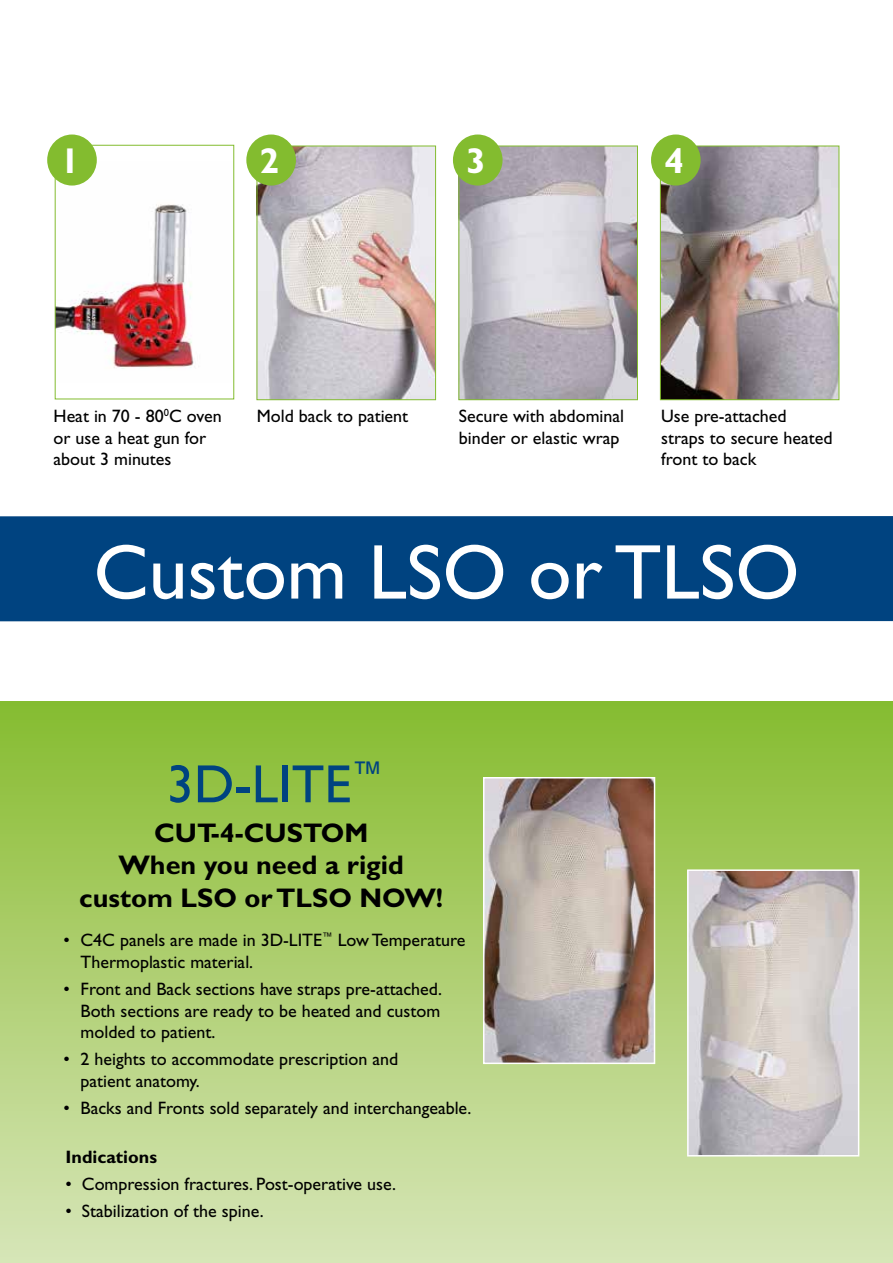
<style>
.page{position:relative;width:893px;height:1263px;background:#fff}
.page>*{position:absolute;margin:0;border:0;box-sizing:border-box;transform-origin:0 0}
.t1{font:78px "Gill Sans";color:#fff}
.t2{font:54px "Gill Sans Std";color:#004380}
.t3{font:700 36px "Gill Sans";color:#fff}
.t4{font:700 27px/32.4px "Gill Sans";color:#000;text-align:center}
.t5{font:18px/21.6px "Gill Sans";color:#000}
.t6{font:18px "Gill Sans Std";color:#000}
.t7{font:700 18px "Gill Sans Std";color:#000}
.s1{font-family:"Gill Sans"}
</style>
<div class="page">
<div style="left:0;top:702px;width:893px;height:561px;background:linear-gradient(to bottom,#87bc30,#d8e5b9)"></div>
<img style="left:259px;top:148px;width:175px;height:250px">
<div style="left:257px;top:146px;width:179px;height:254px;border:1px solid #83bc2f"></div>
<img style="left:460px;top:148px;width:176px;height:250px">
<div style="left:458px;top:146px;width:180px;height:254px;border:1px solid #83bc2f"></div>
<img style="left:662px;top:148px;width:175px;height:250px">
<div style="left:660px;top:146px;width:179px;height:254px;border:1px solid #83bc2f"></div>
<img style="left:57px;top:176px;width:137px;height:193px">
<div style="left:55px;top:145px;width:179px;height:254px;border:1px solid #83bc2f"></div>
<div style="left:47px;top:135px;width:50px;height:51px;background:#83bc2f;border-radius:50%"></div>
<div style="left:246px;top:135px;width:50px;height:51px;background:#83bc2f;border-radius:50%"></div>
<div style="left:453px;top:135px;width:50px;height:51px;background:#83bc2f;border-radius:50%"></div>
<div style="left:651px;top:135px;width:50px;height:51px;background:#83bc2f;border-radius:50%"></div>
<div style="left:0;top:516px;width:893px;height:105px;background:#004380"></div>
<img style="left:486px;top:780px;width:166px;height:281px">
<div style="left:483px;top:777px;width:172px;height:287px;border:2px solid #fff"></div>
<img style="left:690px;top:872px;width:166px;height:281px">
<div style="left:687px;top:869px;width:172px;height:287px;border:2px solid #fff"></div>
<h3 class="t3" style="left:60px;top:139px;width:21px">1</h3>
<h3 class="t3" style="left:259px;top:139px;width:21px">2</h3>
<h3 class="t3" style="left:466px;top:139px;width:21px">3</h3>
<h3 class="t3" style="left:664px;top:139px;width:21px">4</h3>
<p class="t5" style="left:54px;top:405px;width:170px">Heat in 70 - 80<sup>0</sup>C oven or use a heat gun for about 3 minutes</p>
<p class="t5" style="left:257px;top:405px;width:153px">Mold back to patient</p>
<p class="t5" style="left:459px;top:405px;width:167px">Secure with abdominal binder or elastic wrap</p>
<p class="t5" style="left:661px;top:405px;width:173px">Use pre-attached straps to secure heated front to back</p>
<h1 class="t1" style="left:93px;top:527px;width:708px">Custom LSO or TLSO</h1>
<h2 class="t2" style="left:167px;top:753px;width:217px">3D-LITE<sup>™</sup></h2>
<h3 class="t4" style="left:79px;top:816px;width:365px">CUT-4-CUSTOM<br>When you need a rigid custom LSO or TLSO NOW!</h3>
<p class="t5" style="left:81px;top:929px;width:386px;text-indent:-17px">• C4C panels are made in 3D-LITE<sup>™</sup> Low Temperature<br>Thermoplastic material.</p>
<p class="t5" style="left:81px;top:978px;width:363px;text-align:justify;text-indent:-17px">• Front and Back sections have straps pre-attached.<br>Both sections are ready to be heated and custom molded to patient.</p>
<p class="t5" style="left:81px;top:1048px;width:319px;text-indent:-17px">• 2 heights to accommodate prescription and patient anatomy.</p>
<p class="t5" style="left:64px;top:1097px;width:409px">• Backs and Fronts sold separately and interchangeable.</p>
<p class="t7" style="left:66px;top:1146px;width:93px">Indications</p>
<p class="t6" style="left:66px;top:1174px;width:332px"><span class="s1">•</span> Compression fractures. Post-operative use.</p>
<p class="t6" style="left:66px;top:1201px;width:200px"><span class="s1">•</span> Stabilization of the spine.</p>
</div>
